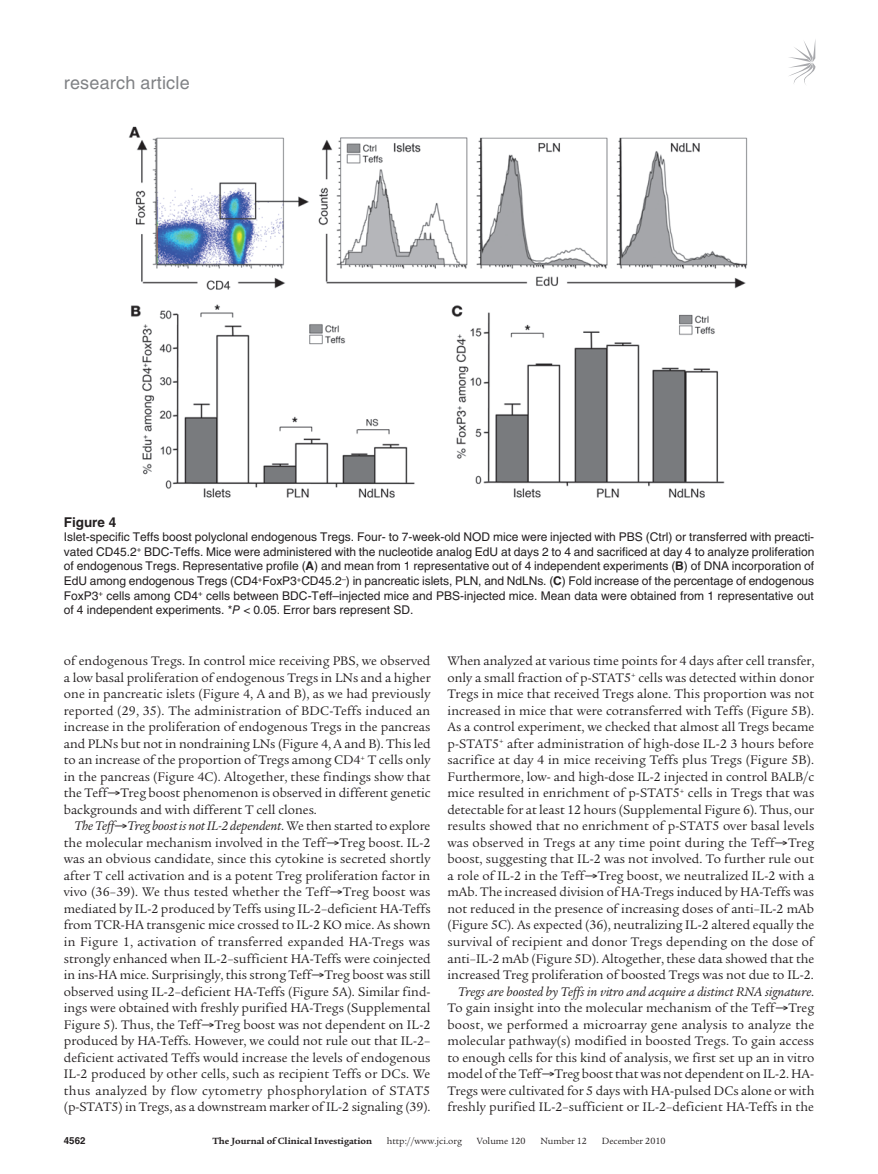
<style>
.page{position:relative;width:878px;height:1174px;background:#fff}
.page>*{position:absolute;margin:0;border:0;box-sizing:border-box;transform-origin:0 0}
.t1{font:18px "Helvetica LT Std";letter-spacing:.01em;color:#808285}
.t2{font:13.5px/16.5px "Legacy Serif Std";color:#231f20;text-align:justify}
.t3{font:700 13.5px "Helvetica LT Std";color:#231f20}
.t4{font:12px/14.7px "Helvetica LT Std";color:#231f20;text-align:justify}
.t5{font:9.75px "Legacy Serif Std";color:#231f20}
.t6{font:700 9.75px "Legacy Serif Std";color:#231f20}
.t7{font:700 9.75px "Helvetica LT Std";color:#231f20}
.s1{font-weight:700}
.s2{font-style:italic}
</style>
<div class="page">
<svg style="left:789px;top:41px;width:26px;height:44px"></svg>
<img style="left:128px;top:126px;width:620px;height:372px">
<h1 class="t1" style="left:64px;top:72px;width:127px">research article</h1>
<p class="t3" style="left:64px;top:513px;width:54px">Figure 4</p>
<p class="t4" style="left:64px;top:529px;width:752px">Islet-specific Teffs boost polyclonal endogenous Tregs. Four- to 7-week-old NOD mice were injected with PBS (Ctrl) or transferred with preacti&shy;vated CD45.2<sup>+</sup> BDC-Teffs. Mice were administered with the nucleotide analog EdU at days 2 to 4 and sacrificed at day 4 to analyze proliferation of endogenous Tregs. Representative profile (<span class="s1">A</span>) and mean from 1 representative out of 4 independent experiments (<span class="s1">B</span>) of DNA incorporation of EdU among endogenous Tregs (CD4<sup>+</sup>FoxP3<sup>+</sup>CD45.2<sup>–</sup>) in pancreatic islets, PLN, and NdLNs. (<span class="s1">C</span>) Fold increase of the percentage of endogenous FoxP3<sup>+</sup> cells among CD4<sup>+</sup> cells between BDC-Teff–injected mice and PBS-injected mice. Mean data were obtained from 1 representative out of 4 independent experiments. *<span class="s2">P</span> &lt; 0.05. Error bars represent SD.</p>
<p class="t2" style="left:64px;top:653px;width:368px">of endogenous Tregs. In control mice receiving PBS, we observed a low basal proliferation of endogenous Tregs in LNs and a higher one in pancreatic islets (Figure 4, A and B), as we had previously reported (29, 35). The administration of BDC-Teffs induced an increase in the proliferation of endogenous Tregs in the pancreas and PLNs but not in nondraining LNs (Figure 4, A and B). This led to an increase of the proportion of Tregs among CD4<sup>+</sup> T cells only in the pancreas (Figure 4C). Altogether, these findings show that the Teff→Treg boost phenomenon is observed in different genetic backgrounds and with different T cell clones.</p>
<p class="t2" style="left:64px;top:818px;width:368px;text-indent:11px"><span class="s2">The Teff</span>→<span class="s2">Treg boost is not IL-2 dependent</span>. We then started to explore the molecular mechanism involved in the Teff→Treg boost. IL-2 was an obvious candidate, since this cytokine is secreted shortly after T cell activation and is a potent Treg proliferation factor in vivo (36–39). We thus tested whether the Teff→Treg boost was mediated by IL-2 produced by Teffs using IL-2–deficient HA-Teffs from TCR-HA transgenic mice crossed to IL-2 KO mice. As shown in Figure 1, activation of transferred expanded HA-Tregs was strongly enhanced when IL-2–sufficient HA-Teffs were coinjected in ins-HA mice. Surprisingly, this strong Teff→Treg boost was still observed using IL-2–deficient HA-Teffs (Figure 5A). Similar find&shy;ings were obtained with freshly purified HA-Tregs (Supplemental Figure 5). Thus, the Teff→Treg boost was not dependent on IL-2 produced by HA-Teffs. However, we could not rule out that IL-2– deficient activated Teffs would increase the levels of endogenous IL-2 produced by other cells, such as recipient Teffs or DCs. We thus analyzed by flow cytometry phosphorylation of STAT5 (p-STAT5) in Tregs, as a downstream marker of IL-2 signaling (39).</p>
<p class="t2" style="left:447px;top:653px;width:368px;text-align:right">When analyzed at various time points for 4 days after cell transfer, only a small fraction of p-STAT5<sup>+</sup> cells was detected within donor Tregs in mice that received Tregs alone. This proportion was not increased in mice that were cotransferred with Teffs (Figure 5B).<br>As a control experiment, we checked that almost all Tregs became p-STAT5<sup>+</sup> after administration of high-dose IL-2 3 hours before sacrifice at day 4 in mice receiving Teffs plus Tregs (Figure 5B).<br>Furthermore, low- and high-dose IL-2 injected in control BALB/c mice resulted in enrichment of p-STAT5<sup>+</sup> cells in Tregs that was detectable for at least 12 hours (Supplemental Figure 6). Thus, our results showed that no enrichment of p-STAT5 over basal levels was observed in Tregs at any time point during the Teff→Treg boost, suggesting that IL-2 was not involved. To further rule out a role of IL-2 in the Teff→Treg boost, we neutralized IL-2 with a mAb. The increased division of HA-Tregs induced by HA-Teffs was not reduced in the presence of increasing doses of anti–IL-2 mAb (Figure 5C). As expected (36), neutralizing IL-2 altered equally the survival of recipient and donor Tregs depending on the dose of anti–IL-2 mAb (Figure 5D). Altogether, these data showed that the increased Treg proliferation of boosted Tregs was not due to IL-2.<br><span class="s2">Tregs are boosted by Teffs in vitro and acquire a distinct RNA signature</span>.<br>To gain insight into the molecular mechanism of the Teff→Treg boost, we performed a microarray gene analysis to analyze the molecular pathway(s) modified in boosted Tregs. To gain access to enough cells for this kind of analysis, we first set up an in vitro model of the Teff→Treg boost that was not dependent on IL-2. HA-Tregs were cultivated for 5 days with HA-pulsed DCs alone or with freshly purified IL-2–sufficient or IL-2–deficient HA-Teffs in the</p>
<p class="t7" style="left:64px;top:1134px;width:23px">4562</p>
<p class="t6" style="left:212px;top:1135px;width:161px">The Journal of Clinical Investigation</p>
<p class="t5" style="left:387px;top:1135px;width:77px">http://www.jci.org</p>
<p class="t5" style="left:476px;top:1135px;width:50px">Volume 120</p>
<p class="t5" style="left:540px;top:1135px;width:48px">Number 12</p>
<p class="t5" style="left:601px;top:1135px;width:65px">December 2010</p>
</div>
